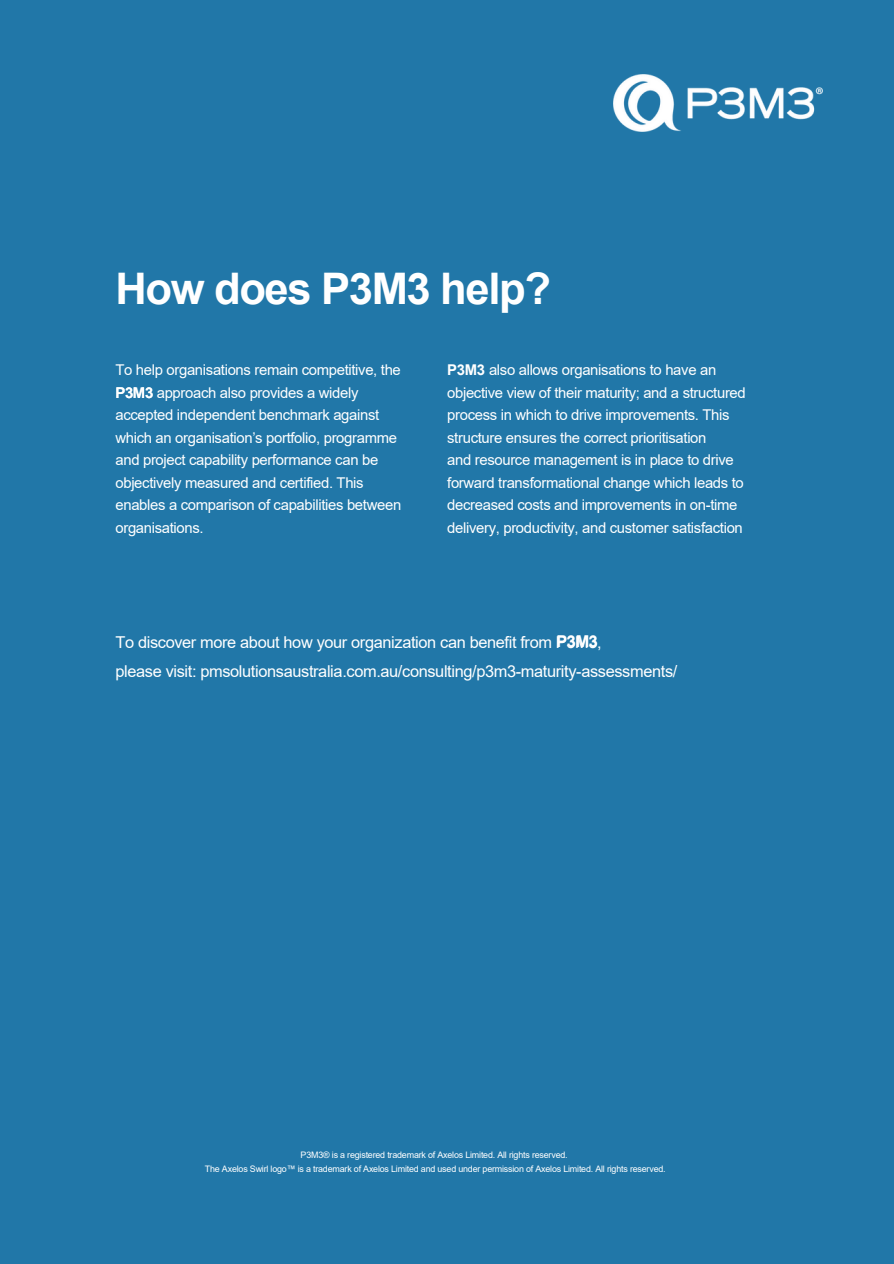
<style>
.page{position:relative;width:894px;height:1264px;background:#fff}
.page>*{position:absolute;margin:0;border:0;box-sizing:border-box;transform-origin:0 0}
.t1{font:700 43.5px "Arial";letter-spacing:-.03em;color:#fff}
.t2{font:16.35px "Arial";letter-spacing:-.02em;color:#fff}
.t3{font:14.85px/22.5px "Arial";letter-spacing:-.02em;color:#fff}
.t4{font:9px "Arial";letter-spacing:-.02em;color:#fff}
.s1{font-weight:700}
</style>
<div class="page">
<div style="left:0;top:0;width:893px;height:1263px;background:#2177a8"></div>
<img style="left:613px;top:74px;width:209px;height:58px">
<p class="t1" style="left:115px;top:265px;width:437px">How does P3M3 help?</p>
<p class="t3" style="left:115px;top:359px;width:287px">To help organisations remain competitive, the <span class="s1">P3M3</span> approach also provides a widely accepted independent benchmark against which an organisation’s portfolio, programme and project capability performance can be objectively measured and certified. This enables a comparison of capabilities between organisations.</p>
<p class="t3" style="left:447px;top:359px;width:300px"><span class="s1">P3M3</span> also allows organisations to have an objective view of their maturity; and a structured process in which to drive improvements. This structure ensures the correct prioritisation</p>
<p class="t3" style="left:447px;top:449px;width:298px">and resource management is in place to drive forward transformational change which leads to decreased costs and improvements in on-time delivery, productivity, and customer satisfaction</p>
<p class="t2" style="left:115px;top:633px;width:487px">To discover more about how your organization can benefit from <span class="s1">P3M3</span>,</p>
<p class="t2" style="left:115px;top:662px;width:563px">please visit: pmsolutionsaustralia.com.au/consulting/p3m3-maturity-assessments/</p>
<p class="t4" style="left:300px;top:1150px;width:268px">P3M3® is a registered trademark of Axelos Limited. All rights reserved.</p>
<p class="t4" style="left:205px;top:1164px;width:462px">The Axelos Swirl logo™ is a trademark of Axelos Limited and used under permission of Axelos Limited. All rights reserved.</p>
</div>
